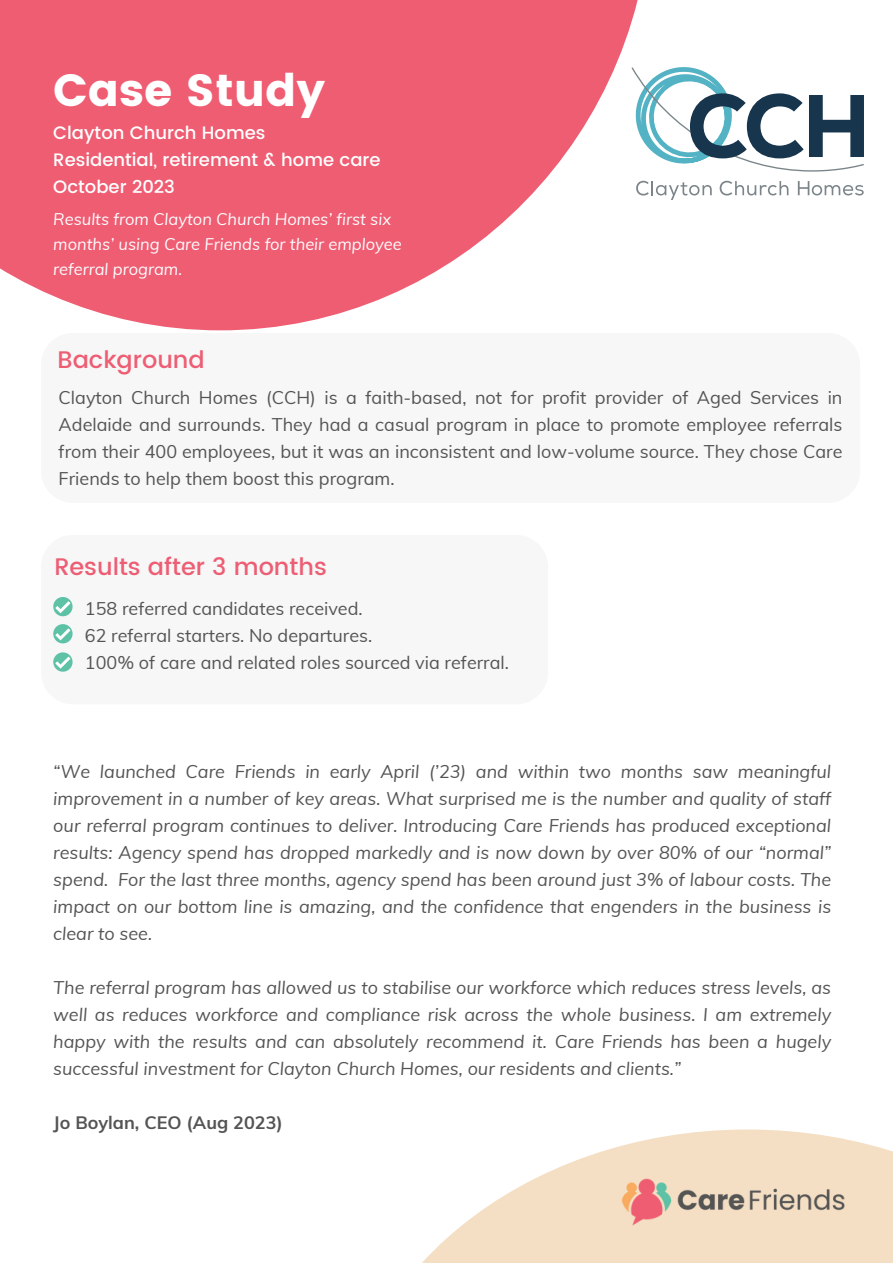
<style>
.page{position:relative;width:893px;height:1264px;background:#fff}
.page>*{position:absolute;margin:0;border:0;box-sizing:border-box;transform-origin:0 0}
.t1{font:45px "Poppins";color:#fff}
.t2{font:500 24px "Poppins";color:#ed5e74}
.t3{font:italic 18px/27px "Muli";color:#545454;text-align:justify}
.t4{font:18px/27px "Muli";color:#545454;text-align:justify}
.t5{font:500 18px "Poppins";color:#fff}
.t6{font:700 18px "Muli";color:#545454}
.t7{font:italic 16.5px/24.8px "Muli";color:#fcfdff}
</style>
<div class="page">
<svg style="left:0;top:0;width:645px;height:330px;fill:#ef5d72"></svg>
<div style="left:41px;top:333px;width:819px;height:170px;background:#f7f7f7;border-radius:32px"></div>
<div style="left:41px;top:535px;width:507px;height:169px;background:#f7f7f7;border-radius:32px"></div>
<svg style="left:636px;top:181px;width:75px;height:19px"></svg>
<svg style="left:719px;top:181px;width:69px;height:14px"></svg>
<svg style="left:797px;top:181px;width:66px;height:14px"></svg>
<svg style="left:630px;top:66px;width:234px;height:106px"></svg>
<svg style="left:423px;top:1129px;width:469px;height:133px;fill:#f4dfc4"></svg>
<svg style="left:53px;top:597px;width:19px;height:19px"></svg>
<svg style="left:53px;top:624px;width:19px;height:19px"></svg>
<svg style="left:53px;top:652px;width:19px;height:19px"></svg>
<img style="left:621px;top:1178px;width:223px;height:47px">
<p class="t1" style="left:53px;top:64px;width:273px">Case Study</p>
<p class="t5" style="left:53px;top:122px;width:214px">Clayton Church Homes</p>
<p class="t5" style="left:53px;top:149px;width:329px">Residential, retirement &amp; home care</p>
<p class="t5" style="left:53px;top:176px;width:123px">October 2023</p>
<p class="t7" style="left:53px;top:207px;width:350px">Results from Clayton Church Homes’ first six months’ using Care Friends for their employee referral program.</p>
<p class="t2" style="left:58px;top:345px;width:149px">Background</p>
<p class="t4" style="left:59px;top:384px;width:785px">Clayton Church Homes (CCH) is a faith-based, not for profit provider of Aged Services in Adelaide and surrounds. They had a casual program in place to promote employee referrals from their 400 employees, but it was an inconsistent and low-volume source. They chose Care Friends to help them boost this program.</p>
<p class="t2" style="left:54px;top:553px;width:274px">Results after 3 months</p>
<p class="t4" style="left:85px;top:594px;width:279px">158 referred candidates received.</p>
<p class="t4" style="left:85px;top:621px;width:289px">62 referral starters. No departures.</p>
<p class="t4" style="left:85px;top:648px;width:425px">100% of care and related roles sourced via referral.</p>
<p class="t3" style="left:53px;top:757px;width:779px">“We launched Care Friends in early April (’23) and within two months saw meaningful improvement in a number of key areas. What surprised me is the number and quality of staff our referral program continues to deliver. Introducing Care Friends has produced exceptional results: Agency spend has dropped markedly and is now down by over 80% of our “normal” spend. For the last three months, agency spend has been around just 3% of labour costs. The impact on our bottom line is amazing, and the confidence that engenders in the business is clear to see.</p>
<p class="t3" style="left:53px;top:973px;width:779px">The referral program has allowed us to stabilise our workforce which reduces stress levels, as well as reduces workforce and compliance risk across the whole business. I am extremely happy with the results and can absolutely recommend it. Care Friends has been a hugely successful investment for Clayton Church Homes, our residents and clients.”</p>
<p class="t6" style="left:53px;top:1110px;width:231px">Jo Boylan, CEO (Aug 2023)</p>
</div>
